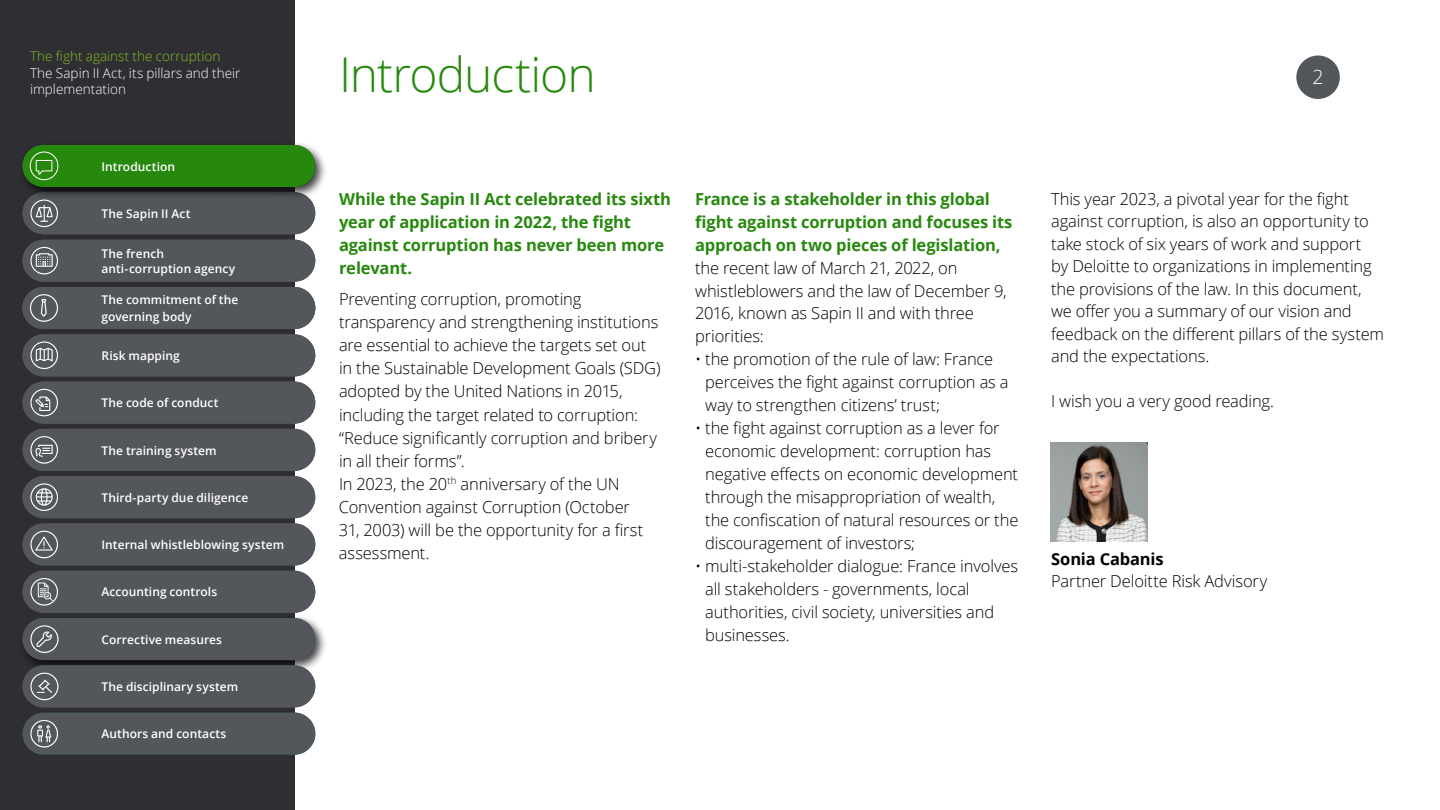
<style>
.page{position:relative;width:1440px;height:810px;background:#fff}
.page>*{position:absolute;margin:0;border:0;box-sizing:border-box;transform-origin:0 0}
.t1{font:300 48px "Open Sans";letter-spacing:-.02em;color:#26890d}
.t2{font:300 19.5px "Open Sans";color:#fff}
.t3{font:300 16.5px/23px "Open Sans";letter-spacing:-.01em;color:#000}
.t4{font:700 16.5px/23.1px "Open Sans";letter-spacing:-.01em;color:#26890d}
.t5{font:700 16.5px "Open Sans";letter-spacing:-.01em;color:#000}
.t6{font:300 13.5px/16.5px "Open Sans";color:#fff}
.t7{font:300 13.5px "Open Sans";color:#86bc25}
.t8{font:600 12px/16.5px "Open Sans";letter-spacing:.005em;color:#fff}
</style>
<div class="page">
<img style="left:1050px;top:442px;width:97px;height:100px">
<div style="left:0;top:0;width:294px;height:810px;background:#2e2e33"></div>
<div style="left:19px;top:614px;width:309px;height:59px;background:#000;opacity:.75"></div>
<div style="left:23px;top:713px;width:292px;height:42px;background:#53565a;border-radius:21px"></div>
<div style="left:23px;top:665px;width:292px;height:42px;background:#53565a;border-radius:21px"></div>
<div style="left:23px;top:618px;width:292px;height:42px;background:#53565a;border-radius:21px"></div>
<div style="left:23px;top:571px;width:292px;height:42px;background:#53565a;border-radius:21px"></div>
<div style="left:23px;top:523px;width:292px;height:43px;background:#53565a;border-radius:21px"></div>
<div style="left:23px;top:476px;width:292px;height:42px;background:#53565a;border-radius:21px"></div>
<div style="left:23px;top:429px;width:292px;height:42px;background:#53565a;border-radius:21px"></div>
<div style="left:23px;top:382px;width:292px;height:42px;background:#53565a;border-radius:21px"></div>
<div style="left:23px;top:334px;width:292px;height:42px;background:#53565a;border-radius:21px"></div>
<div style="left:23px;top:287px;width:292px;height:42px;background:#53565a;border-radius:21px"></div>
<div style="left:23px;top:240px;width:292px;height:42px;background:#53565a;border-radius:21px"></div>
<div style="left:23px;top:192px;width:292px;height:42px;background:#53565a;border-radius:21px"></div>
<div style="left:1296px;top:56px;width:44px;height:43px;background:#53565a;border-radius:50%"></div>
<div style="left:19px;top:141px;width:309px;height:59px;background:#000;opacity:.75"></div>
<div style="left:23px;top:145px;width:292px;height:42px;background:#26890d;border-radius:21px"></div>
<div style="left:30px;top:152px;width:28px;height:28px;border:1px solid #fff;border-radius:50%"></div>
<svg style="left:35px;top:160px;width:18px;height:15px"></svg>
<svg style="left:30px;top:720px;width:28px;height:28px"></svg>
<svg style="left:30px;top:673px;width:28px;height:27px"></svg>
<svg style="left:30px;top:625px;width:28px;height:28px"></svg>
<svg style="left:30px;top:578px;width:28px;height:28px"></svg>
<svg style="left:30px;top:531px;width:28px;height:27px"></svg>
<svg style="left:30px;top:483px;width:28px;height:28px"></svg>
<svg style="left:30px;top:436px;width:28px;height:28px"></svg>
<svg style="left:30px;top:389px;width:28px;height:27px"></svg>
<svg style="left:30px;top:341px;width:28px;height:28px"></svg>
<svg style="left:30px;top:294px;width:28px;height:28px"></svg>
<svg style="left:30px;top:247px;width:28px;height:28px"></svg>
<svg style="left:30px;top:200px;width:28px;height:27px"></svg>
<p class="t7" style="left:30px;top:47px;width:192px">The fight against the corruption</p>
<p class="t6" style="left:30px;top:64px;width:212px">The Sapin II Act, its pillars and their implementation</p>
<p class="t8" style="left:102px;top:158px;width:75px">Introduction</p>
<p class="t8" style="left:102px;top:205px;width:90px">The Sapin II Act</p>
<p class="t8" style="left:102px;top:246px;width:135px;line-height:15px">The french anti-corruption agency</p>
<p class="t8" style="left:102px;top:291px;width:138px">The commitment of the governing body</p>
<p class="t8" style="left:102px;top:291px;width:122px">L’Engage ent de l’Instance Dirigeante</p>
<p class="t8" style="left:102px;top:347px;width:80px">Risk mapping</p>
<p class="t8" style="left:129px;top:347px;width:13px">M</p>
<p class="t8" style="left:102px;top:394px;width:119px">The code of conduct</p>
<p class="t8" style="left:102px;top:442px;width:117px">The training system</p>
<p class="t8" style="left:102px;top:489px;width:148px">Third-party due diligence</p>
<p class="t8" style="left:102px;top:536px;width:184px">Internal whistleblowing system</p>
<p class="t8" style="left:102px;top:584px;width:117px">Accounting controls</p>
<p class="t8" style="left:102px;top:631px;width:122px">Corrective measures</p>
<p class="t8" style="left:102px;top:678px;width:138px">The disciplinary system</p>
<p class="t8" style="left:102px;top:725px;width:126px">Authors and contacts</p>
<h1 class="t1" style="left:339px;top:42px;width:258px">Introduction</h1>
<p class="t2" style="left:1312px;top:64px;width:13px">2</p>
<p class="t4" style="left:339px;top:187px;width:334px">While the Sapin II Act celebrated its sixth year of application in 2022, the fight against corruption has never been more relevant.</p>
<p class="t3" style="left:339px;top:287px;width:323px">Preventing corruption, promoting transparency and strengthening institutions are essential to achieve the targets set out in the Sustainable Development Goals (SDG) adopted by the United Nations in 2015, including the target related to corruption: “Reduce significantly corruption and bribery in all their forms”.<br>In 2023, the 20<sup>th</sup> anniversary of the UN Convention against Corruption (October<br>31, 2003) will be the opportunity for a first assessment.</p>
<p class="t4" style="left:695px;top:187px;width:319px">France is a stakeholder in this global fight against corruption and focuses its approach on two pieces of legislation,</p>
<p class="t3" style="left:695px;top:256px;width:313px">the recent law of March 21, 2022, on whistleblowers and the law of December 9,<br>2016, known as Sapin II and with three priorities:</p>
<p class="t3" style="left:705px;top:347px;width:305px;text-indent:-10px">• the promotion of the rule of law: France perceives the fight against corruption as a way to strengthen citizens’ trust;</p>
<p class="t3" style="left:705px;top:416px;width:315px;text-indent:-10px">• the fight against corruption as a lever for economic development: corruption has negative effects on economic development through the misappropriation of wealth, the confiscation of natural resources or the discouragement of investors;</p>
<p class="t3" style="left:705px;top:554px;width:315px;text-indent:-10px">• multi-stakeholder dialogue: France involves all stakeholders - governments, local authorities, civil society, universities and businesses.</p>
<p class="t3" style="left:1051px;top:187px;width:335px;line-height:22.5px">This year 2023, a pivotal year for the fight against corruption, is also an opportunity to take stock of six years of work and support<br>by Deloitte to organizations in implementing the provisions of the law. In this document, we offer you a summary of our vision and feedback on the different pillars of the system and the expectations.</p>
<p class="t3" style="left:1051px;top:389px;width:224px">I wish you a very good reading.</p>
<p class="t5" style="left:1051px;top:547px;width:114px">Sonia Cabanis</p>
<p class="t3" style="left:1051px;top:569px;width:218px">Partner Deloitte Risk Advisory</p>
</div>
